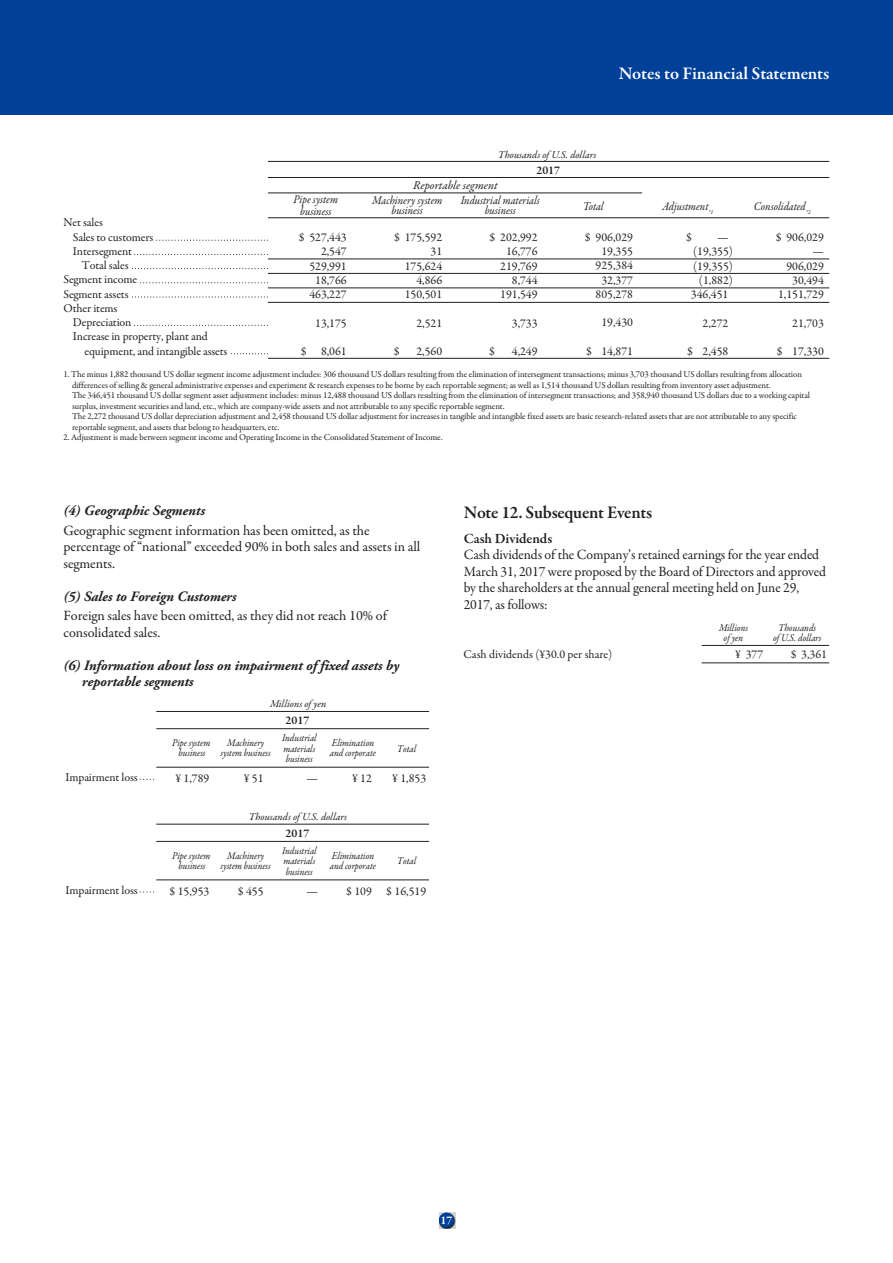
<style>
.page{position:relative;width:893px;height:1263px;background:#fff}
.page>*{position:absolute;margin:0;border:0;box-sizing:border-box;transform-origin:0 0}
.t1{font:600 18px "Garamond Premr Pro";letter-spacing:-.005em;color:#fff}
.t2{font:600 18px "Garamond Premr Pro";letter-spacing:-.015em;color:#231f20}
.t3{font:14.25px/16.5px "Garamond Premr Pro";letter-spacing:-.005em;color:#231f20}
.t4{font:italic 700 14.25px/16.5px "Adobe Garamond Pro";letter-spacing:-.005em;color:#231f20}
.t5{font:600 14.25px "Garamond Premr Pro";letter-spacing:-.005em;color:#231f20}
.t6{font:12px/14.2px "Garamond Premr Pro";color:#231f20;text-align:right}
.t7{font:italic 12px "Garamond Premr Pro";color:#231f20;scale:.9 1}
.t8{font:italic 12px "Garamond Premr Pro";color:#231f20}
.t9{font:600 12px "Garamond Premr Pro";color:#231f20}
.t10{font:600 12px "Garamond Premr Pro";color:#fff}
.t11{font:italic 10.5px/10.5px "Garamond Premr Pro";letter-spacing:-.01em;color:#231f20;text-align:center;scale:.9 1}
.t12{font:italic 10.5px "Garamond Premr Pro";letter-spacing:-.01em;color:#231f20}
.t13{font:9px/10.5px "Garamond Premr Pro";letter-spacing:-.01em;color:#231f20}
.t14{font:italic 6px "Garamond Premr Pro";color:#231f20}
</style>
<div class="page">
<hr style="left:268px;top:161px;width:561px;height:1px;background:#231f20">
<hr style="left:268px;top:177px;width:561px;height:1px;background:#231f20">
<hr style="left:268px;top:193px;width:374px;height:1px;background:#231f20">
<hr style="left:268px;top:217px;width:561px;height:1px;background:#231f20">
<hr style="left:268px;top:358px;width:561px;height:1px;background:#231f20">
<svg style="left:157px;top:240px;width:111px;height:1px"></svg>
<svg style="left:137px;top:254px;width:131px;height:1px"></svg>
<svg style="left:132px;top:268px;width:136px;height:1px"></svg>
<svg style="left:141px;top:282px;width:127px;height:1px"></svg>
<svg style="left:132px;top:296px;width:136px;height:2px"></svg>
<svg style="left:137px;top:325px;width:131px;height:1px"></svg>
<svg style="left:231px;top:353px;width:37px;height:1px"></svg>
<hr style="left:268px;top:259px;width:561px;height:1px;background:#231f20">
<hr style="left:268px;top:273px;width:561px;height:1px;background:#231f20">
<hr style="left:268px;top:288px;width:561px;height:1px;background:#231f20">
<hr style="left:268px;top:302px;width:561px;height:1px;background:#231f20">
<div style="left:0;top:0;width:893px;height:115px;background:#004098"></div>
<hr style="left:702px;top:645px;width:127px;height:1px;background:#231f20">
<hr style="left:702px;top:662px;width:127px;height:1px;background:#231f20">
<svg style="left:439px;top:1212px;width:16px;height:17px"></svg>
<div style="left:439px;top:1213px;width:15px;height:14px;background:#004098;border-radius:50%"></div>
<hr style="left:156px;top:711px;width:273px;height:1px;background:#231f20">
<hr style="left:156px;top:728px;width:273px;height:1px;background:#231f20">
<hr style="left:156px;top:767px;width:273px;height:1px;background:#231f20">
<hr style="left:156px;top:824px;width:273px;height:1px;background:#231f20">
<hr style="left:156px;top:841px;width:273px;height:1px;background:#231f20">
<hr style="left:156px;top:879px;width:273px;height:1px;background:#231f20">
<h1 class="t1" style="left:619px;top:62px;width:212px">Notes to Financial Statements</h1>
<p class="t12" style="left:498px;top:148px;width:100px">Thousands of U.S. dollars</p>
<h3 class="t8" style="left:413px;top:177px;width:86px">Reportable segment</h3>
<h3 class="t9" style="left:536px;top:163px;width:25px">2017</h3>
<h3 class="t7" style="left:293px;top:191px;width:51px">Pipe system</h3>
<h3 class="t7" style="left:372px;top:192px;width:80px">Machinery system</h3>
<h3 class="t7" style="left:461px;top:192px;width:89px">Industrial materials</h3>
<h3 class="t7" style="left:583px;top:198px;width:25px">Total</h3>
<h3 class="t7" style="left:662px;top:198px;width:59px">Adjustment<sub>*1</sub></h3>
<h3 class="t7" style="left:754px;top:198px;width:59px">Consolidated</h3>
<h3 class="t7" style="left:392px;top:203px;width:36px">business</h3>
<h3 class="t7" style="left:485px;top:203px;width:36px">business</h3>
<h3 class="t7" style="left:300px;top:204px;width:36px">business</h3>
<p class="t14" style="left:806px;top:208px;width:7px">*2</p>
<h3 class="t6" style="left:64px;top:216px;width:41px">Net sales</h3>
<h3 class="t6" style="left:73px;top:230px;width:82px">Sales to customers</h3>
<h3 class="t6" style="left:73px;top:244px;width:61px">Intersegment</h3>
<h3 class="t6" style="left:82px;top:259px;width:48px">Total sales</h3>
<h3 class="t6" style="left:64px;top:273px;width:75px">Segment income</h3>
<h3 class="t6" style="left:64px;top:287px;width:67px">Segment assets</h3>
<h3 class="t6" style="left:64px;top:301px;width:55px">Other items</h3>
<h3 class="t6" style="left:73px;top:316px;width:60px">Depreciation</h3>
<h3 class="t6" style="left:73px;top:330px;width:136px">Increase in property, plant and</h3>
<h3 class="t6" style="left:85px;top:344px;width:144px">equipment, and intangible assets</h3>
<p class="t13" style="left:72px;top:369px;width:740px;text-indent:-9px">1. The minus 1,882 thousand US dollar segment income adjustment includes: 306 thousand US dollars resulting from the elimination of intersegment transactions; minus 3,703 thousand US dollars resulting from allocation differences of selling &amp; general administrative expenses and experiment &amp; research expenses to be borne by each reportable segment; as well as 1,514 thousand US dollars resulting from inventory asset adjustment.<br>The 346,451 thousand US dollar segment asset adjustment includes: minus 12,488 thousand US dollars resulting from the elimination of intersegment transactions; and 358,940 thousand US dollars due to a working capital surplus, investment securities and land, etc., which are company-wide assets and not attributable to any specific reportable segment.<br>The 2,272 thousand US dollar depreciation adjustment and 2,458 thousand US dollar adjustment for increases in tangible and intangible fixed assets are basic research-related assets that are not attributable to any specific reportable segment, and assets that belong to headquarters, etc.</p>
<p class="t13" style="left:64px;top:432px;width:381px">2. Adjustment is made between segment income and Operating Income in the Consolidated Statement of Income.</p>
<h3 class="t6" style="left:686px;top:230px;width:7px">$</h3>
<h3 class="t6" style="left:717px;top:230px;width:13px">—</h3>
<h3 class="t6" style="left:693px;top:245px;width:41px">(19,355)</h3>
<h3 class="t6" style="left:693px;top:259px;width:41px">(19,355)</h3>
<h3 class="t6" style="left:699px;top:273px;width:35px">(1,882)</h3>
<h3 class="t6" style="left:691px;top:287px;width:39px">346,451</h3>
<h3 class="t6" style="left:703px;top:316px;width:27px">2,272</h3>
<h3 class="t6" style="left:687px;top:344px;width:43px">$ 2,458</h3>
<h3 class="t6" style="left:585px;top:230px;width:50px">$ 906,029<br>19,355<br>925,384<br>32,377<br>805,278</h3>
<h3 class="t6" style="left:601px;top:316px;width:33px">19,430</h3>
<h3 class="t6" style="left:586px;top:344px;width:49px">$ 14,871</h3>
<h3 class="t6" style="left:490px;top:230px;width:50px">$ 202,992<br>16,776<br>219,769<br>8,744<br>191,549</h3>
<h3 class="t6" style="left:512px;top:316px;width:27px">3,733</h3>
<h3 class="t6" style="left:489px;top:344px;width:7px">$</h3>
<h3 class="t6" style="left:512px;top:344px;width:27px">4,249</h3>
<h3 class="t6" style="left:299px;top:230px;width:50px">$ 527,443<br>2,547<br>529,991<br>18,766<br>463,227</h3>
<h3 class="t6" style="left:315px;top:316px;width:33px">13,175</h3>
<h3 class="t6" style="left:301px;top:344px;width:47px">$ 8,061</h3>
<h3 class="t6" style="left:394px;top:230px;width:50px">$ 175,592<br>31<br>175,624<br>4,866<br>150,501</h3>
<h3 class="t6" style="left:416px;top:316px;width:27px">2,521</h3>
<h3 class="t6" style="left:394px;top:344px;width:7px">$</h3>
<h3 class="t6" style="left:416px;top:344px;width:27px">2,560</h3>
<h3 class="t6" style="left:776px;top:230px;width:50px">$ 906,029 —<br>906,029<br>30,494<br>1,151,729</h3>
<h3 class="t6" style="left:792px;top:316px;width:33px">21,703</h3>
<h3 class="t6" style="left:777px;top:344px;width:49px">$ 17,330</h3>
<h2 class="t4" style="left:64px;top:503px;width:143px">(4) Geographic Segments</h2>
<h2 class="t3" style="left:64px;top:522px;width:358px">Geographic segment information has been omitted, as the percentage of “national” exceeded 90% in both sales and assets in all segments.</h2>
<h2 class="t4" style="left:64px;top:588px;width:174px">(5) Sales to Foreign Customers</h2>
<h2 class="t3" style="left:64px;top:608px;width:325px">Foreign sales have been omitted, as they did not reach 10% of consolidated sales.</h2>
<h2 class="t4" style="left:82px;top:657px;width:319px;text-indent:-18px">(6) Information about loss on impairment of fixed assets by reportable segments</h2>
<p class="t12" style="left:270px;top:697px;width:58px">Millions of yen</p>
<h3 class="t9" style="left:286px;top:713px;width:25px">2017</h3>
<p class="t11" style="left:172px;top:738px;width:44px">Pipe system business</p>
<p class="t11" style="left:221px;top:738px;width:57px">Machinery system business</p>
<p class="t11" style="left:282px;top:733px;width:40px;text-align:left">Industrial materials business</p>
<p class="t11" style="left:330px;top:738px;width:53px;text-align:left">Elimination and corporate</p>
<p class="t11" style="left:397px;top:744px;width:23px">Total</p>
<h3 class="t6" style="left:66px;top:770px;width:74px">Impairment loss</h3>
<h3 class="t6" style="left:175px;top:771px;width:36px">¥ 1,789</h3>
<h3 class="t6" style="left:244px;top:771px;width:21px">¥ 51</h3>
<h3 class="t6" style="left:306px;top:771px;width:13px">—</h3>
<h3 class="t6" style="left:352px;top:771px;width:21px">¥ 12</h3>
<h3 class="t6" style="left:392px;top:771px;width:36px">¥ 1,853</h3>
<p class="t12" style="left:249px;top:810px;width:100px">Thousands of U.S. dollars</p>
<h3 class="t9" style="left:286px;top:826px;width:25px">2017</h3>
<p class="t11" style="left:172px;top:851px;width:44px">Pipe system business</p>
<p class="t11" style="left:221px;top:851px;width:57px">Machinery system business</p>
<p class="t11" style="left:282px;top:846px;width:40px;text-align:left">Industrial materials business</p>
<p class="t11" style="left:330px;top:851px;width:53px;text-align:left">Elimination and corporate</p>
<p class="t11" style="left:397px;top:856px;width:23px">Total</p>
<h3 class="t6" style="left:66px;top:883px;width:74px">Impairment loss</h3>
<h3 class="t6" style="left:170px;top:884px;width:41px">$ 15,953</h3>
<h3 class="t6" style="left:238px;top:884px;width:27px">$ 455</h3>
<h3 class="t6" style="left:306px;top:884px;width:121px">— $ 109 $ 16,519</h3>
<h1 class="t2" style="left:464px;top:502px;width:190px">Note 12. Subsequent Events</h1>
<h2 class="t5" style="left:464px;top:530px;width:90px">Cash Dividends</h2>
<h2 class="t3" style="left:464px;top:547px;width:364px">Cash dividends of the Company’s retained earnings for the year ended March 31, 2017 were proposed by the Board of Directors and approved by the shareholders at the annual general meeting held on June 29, 2017, as follows:</h2>
<p class="t11" style="left:719px;top:623px;width:34px">Millions</p>
<p class="t11" style="left:778px;top:623px;width:44px">Thousands</p>
<p class="t11" style="left:724px;top:633px;width:24px">of yen</p>
<p class="t11" style="left:773px;top:633px;width:55px">of U.S. dollars</p>
<h3 class="t6" style="left:463px;top:648px;width:150px">Cash dividends (¥30.0 per share)</h3>
<h3 class="t6" style="left:735px;top:648px;width:30px">¥ 377</h3>
<h3 class="t6" style="left:791px;top:648px;width:38px">$ 3,361</h3>
<h3 class="t10" style="left:440px;top:1213px;width:13px">1 67</h3>
</div>
